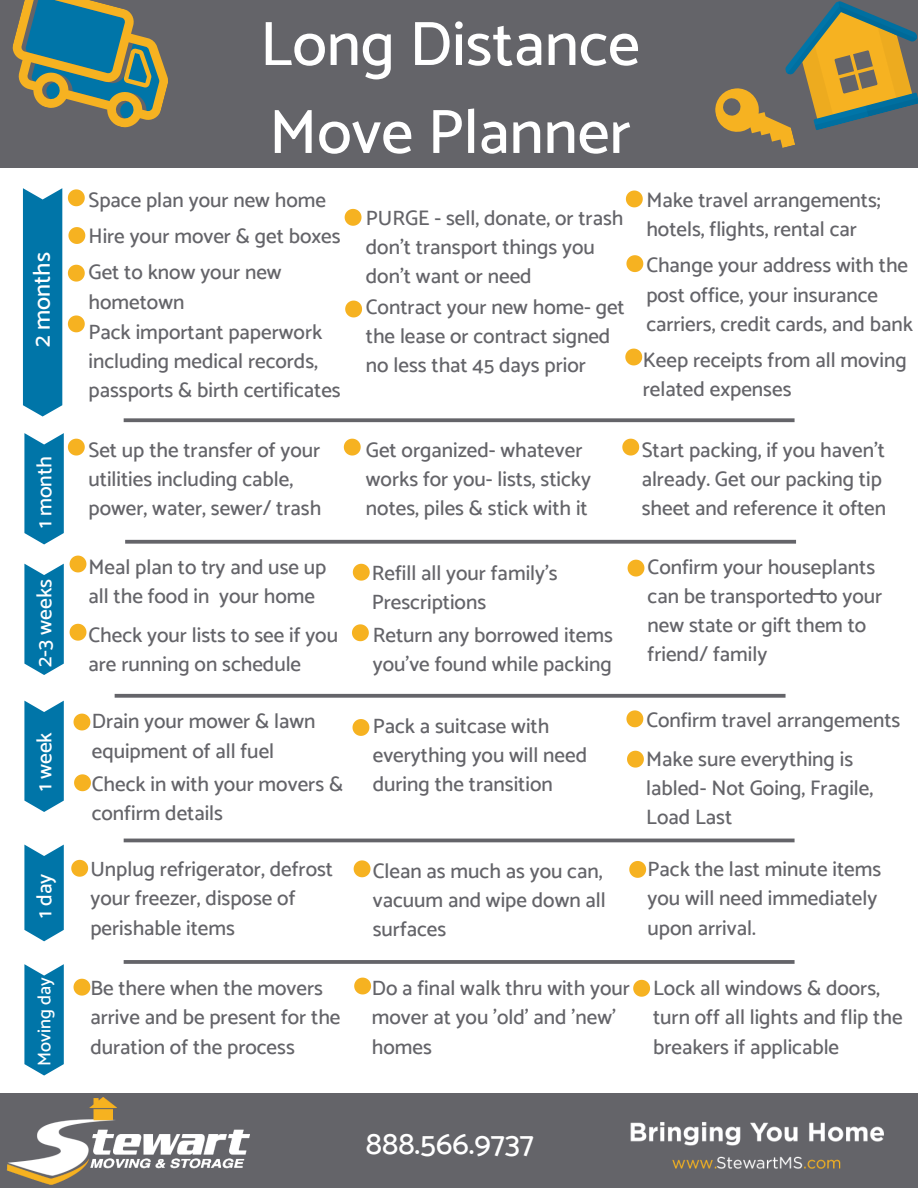
<style>
.page{position:relative;width:918px;height:1188px;background:#646469}
.page>*{position:absolute;margin:0;border:0;box-sizing:border-box;transform-origin:0 0}
.t1{font:500 63px/87.9px "Catamaran";color:#fff}
.t2{font:500 31.5px "Catamaran";color:#fff}
.t3{font:500 24px "Catamaran";color:#fff}
.t4{font:500 21.45px "Catamaran";color:#fff}
.t5{font:500 21px/29.1px "Catamaran";color:#646469}
.t6{font:500 18.3px "Catamaran";color:#fff}
</style>
<div class="page">
<svg style="left:12px;top:0;width:156px;height:128px"></svg>
<img style="left:6px;top:1098px;width:243px;height:87px">
<img style="left:630px;top:1122px;width:254px;height:47px">
<svg style="left:715px;top:1px;width:203px;height:147px"></svg>
<div style="left:0;top:168px;width:918px;height:924px;background:#fff"></div>
<svg style="left:124px;top:418px;width:671px;height:4px;background:#717176"></svg>
<svg style="left:125px;top:540px;width:671px;height:4px;background:#717176"></svg>
<div style="left:23px;top:188px;width:39px;height:229px;background:#0075a8"></div>
<svg style="left:24px;top:564px;width:40px;height:111px;background:#1c84b1"></svg>
<svg style="left:24px;top:701px;width:40px;height:111px;background:#1c84b1"></svg>
<svg style="left:24px;top:845px;width:40px;height:96px;background:#1f86b2"></svg>
<svg style="left:24px;top:964px;width:40px;height:112px;background:#1e85b2"></svg>
<hr style="left:92px;top:593px;width:734px;height:2px;background:#777">
<svg style="left:626px;top:191px;width:17px;height:16px"></svg>
<svg style="left:345px;top:209px;width:17px;height:17px"></svg>
<svg style="left:24px;top:433px;width:61px;height:111px"></svg>
<svg style="left:622px;top:439px;width:17px;height:17px"></svg>
<svg style="left:70px;top:624px;width:16px;height:17px"></svg>
<svg style="left:68px;top:189px;width:17px;height:17px"></svg>
<svg style="left:344px;top:439px;width:17px;height:17px"></svg>
<svg style="left:70px;top:556px;width:16px;height:16px"></svg>
<svg style="left:92px;top:593px;width:717px;height:2px"></svg>
<svg style="left:353px;top:564px;width:17px;height:17px"></svg>
<svg style="left:68px;top:227px;width:17px;height:17px"></svg>
<svg style="left:68px;top:265px;width:17px;height:17px"></svg>
<svg style="left:345px;top:301px;width:17px;height:16px"></svg>
<svg style="left:626px;top:255px;width:17px;height:17px"></svg>
<svg style="left:68px;top:315px;width:17px;height:17px"></svg>
<svg style="left:625px;top:349px;width:17px;height:16px"></svg>
<svg style="left:115px;top:694px;width:671px;height:4px;background:#707074"></svg>
<svg style="left:74px;top:714px;width:16px;height:16px"></svg>
<svg style="left:352px;top:624px;width:17px;height:17px"></svg>
<svg style="left:628px;top:560px;width:16px;height:17px"></svg>
<svg style="left:353px;top:719px;width:16px;height:17px"></svg>
<svg style="left:74px;top:774px;width:17px;height:17px"></svg>
<hr style="left:124px;top:839px;width:671px;height:3px;background:#646469">
<svg style="left:626px;top:710px;width:17px;height:17px"></svg>
<svg style="left:627px;top:751px;width:17px;height:17px"></svg>
<svg style="left:71px;top:860px;width:17px;height:17px"></svg>
<svg style="left:354px;top:860px;width:17px;height:17px"></svg>
<svg style="left:629px;top:861px;width:17px;height:17px"></svg>
<svg style="left:124px;top:960px;width:671px;height:4px;background:#6b6b70"></svg>
<svg style="left:74px;top:979px;width:16px;height:17px"></svg>
<svg style="left:354px;top:978px;width:17px;height:16px"></svg>
<svg style="left:633px;top:980px;width:17px;height:17px"></svg>
<p class="t3" style="left:27px;top:347px;width:96px;rotate:-90deg">2 months</p>
<p class="t4" style="left:32px;top:528px;width:74px;rotate:-90deg">1 month</p>
<p class="t4" style="left:32px;top:667px;width:90px;rotate:-90deg">2-3 weeks</p>
<p class="t4" style="left:32px;top:791px;width:60px;rotate:-90deg">1 week</p>
<p class="t4" style="left:32px;top:918px;width:46px;rotate:-90deg">1 day</p>
<p class="t6" style="left:33px;top:1066px;width:90px;rotate:-90deg">Moving day</p>
<h1 class="t1" style="left:260px;top:-1px;width:381px">Long Distance<br>Move Planner</h1>
<p class="t5" style="left:89px;top:185px;width:239px">Space plan your new home</p>
<p class="t5" style="left:89px;top:218px;width:254px;line-height:36px">Hire your mover &amp; get boxes<br>Get to know your new</p>
<p class="t5" style="left:89px;top:287px;width:97px">hometown</p>
<p class="t5" style="left:89px;top:317px;width:254px">Pack important paperwork including medical records, passports &amp; birth certificates</p>
<p class="t5" style="left:366px;top:203px;width:259px">PURGE - sell, donate, or trash don't transport things you don't want or need</p>
<p class="t5" style="left:366px;top:292px;width:260px">Contract your new home- get the lease or contract signed no less that 45 days prior</p>
<p class="t5" style="left:646px;top:185px;width:236px">Make travel arrangements; hotels, flights, rental car</p>
<p class="t5" style="left:646px;top:251px;width:268px">Change your address with the post office, your insurance carriers, credit cards, and bank</p>
<p class="t5" style="left:643px;top:345px;width:266px">Keep receipts from all moving related expenses</p>
<p class="t5" style="left:89px;top:435px;width:234px">Set up the transfer of your utilities including cable, power, water, sewer/ trash</p>
<p class="t5" style="left:366px;top:435px;width:227px">Get organized- whatever works for you- lists, sticky notes, piles &amp; stick with it</p>
<p class="t5" style="left:642px;top:435px;width:246px">Start packing, if you haven't already. Get our packing tip sheet and reference it often</p>
<p class="t5" style="left:89px;top:552px;width:239px">Meal plan to try and use up all the food in your home</p>
<p class="t5" style="left:89px;top:620px;width:251px">Check your lists to see if you are running on schedule</p>
<p class="t5" style="left:648px;top:552px;width:236px">Confirm your houseplants can be transported to your new state or gift them to friend/ family</p>
<p class="t5" style="left:372px;top:558px;width:188px">Refill all your family's<br>Prescriptions</p>
<p class="t5" style="left:373px;top:621px;width:242px">Return any borrowed items you've found while packing</p>
<p class="t5" style="left:92px;top:707px;width:225px">Drain your mower &amp; lawn equipment of all fuel</p>
<p class="t5" style="left:373px;top:711px;width:216px">Pack a suitcase with everything you will need</p>
<p class="t5" style="left:92px;top:769px;width:253px">Check in with your movers &amp;</p>
<p class="t5" style="left:373px;top:770px;width:182px">during the transition</p>
<p class="t5" style="left:92px;top:798px;width:133px">confirm details</p>
<p class="t5" style="left:646px;top:700px;width:256px;line-height:38.7px">Confirm travel arrangements<br>Make sure everything is</p>
<p class="t5" style="left:646px;top:773px;width:229px">labled- Not Going, Fragile,<br>Load Last</p>
<p class="t5" style="left:90px;top:855px;width:244px">Unplug refrigerator, defrost your freezer, dispose of perishable items</p>
<p class="t5" style="left:373px;top:856px;width:235px">Clean as much as you can, vacuum and wipe down all surfaces</p>
<p class="t5" style="left:648px;top:855px;width:235px">Pack the last minute items you will need immediately upon arrival.</p>
<p class="t5" style="left:90px;top:974px;width:252px">Be there when the movers arrive and be present for the duration of the process</p>
<p class="t5" style="left:372px;top:974px;width:260px">Do a final walk thru with your mover at you 'old' and 'new' homes</p>
<p class="t5" style="left:653px;top:974px;width:251px">Lock all windows &amp; doors, turn off all lights and flip the breakers if applicable</p>
<h2 class="t2" style="left:366px;top:1125px;width:170px">888.566.9737</h2>
</div>
